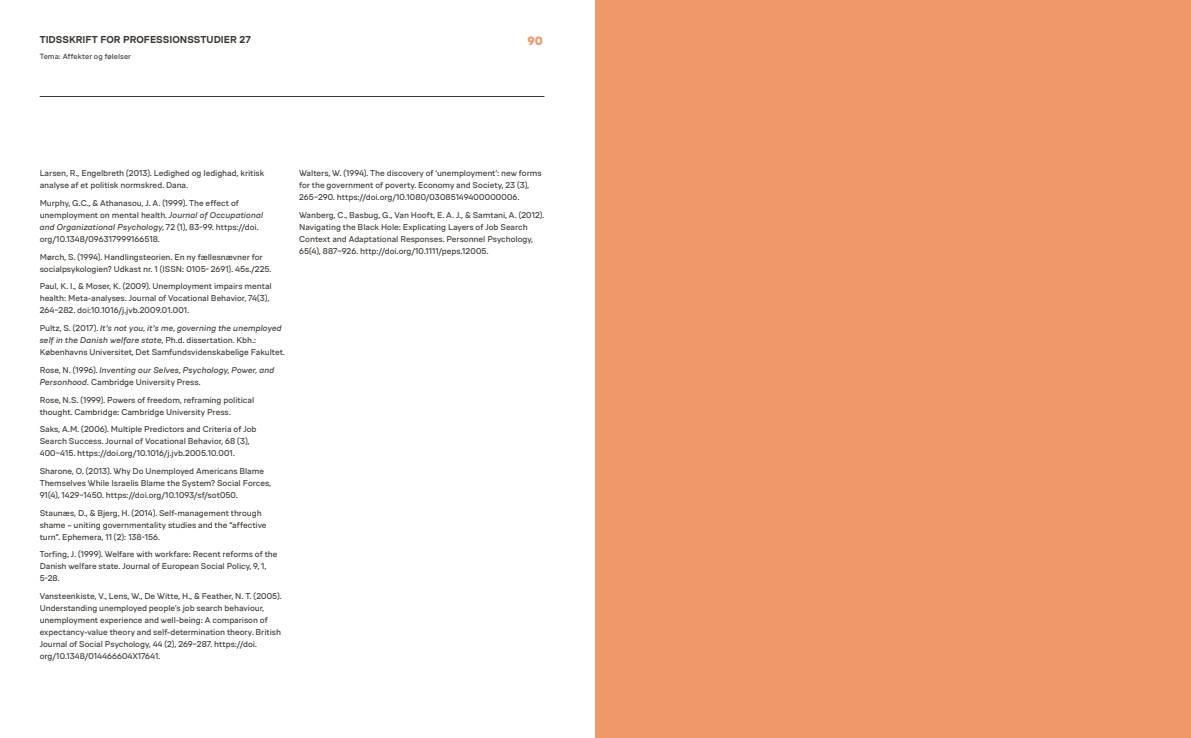
<style>
.page{position:relative;width:1191px;height:738px;background:#fff}
.page>*{position:absolute;margin:0;border:0;box-sizing:border-box;transform-origin:0 0}
.t1{font:900 12px "VIA Type";color:#f19869}
.t2{font:700 10px "VIA Type";letter-spacing:.005em;color:#3d3732}
.t3{font:8.4px/12px "VIA Type";letter-spacing:-.005em;color:#3d3732}
.t4{font:italic 8.4px/12px "VIA Type";color:#3d3732}
.t5{font:7.5px "VIA Type";letter-spacing:.01em;color:#3d3732}
.s1{font-style:italic}
.s2{font-style:normal}
</style>
<div class="page">
<hr style="left:40px;top:96px;width:504px;height:1px;background:#3d3732">
<div style="left:595px;top:0;width:596px;height:737px;background:#f19869"></div>
<p class="t2" style="left:40px;top:34px;width:212px">TIDSSKRIFT FOR PROFESSIONSSTUDIER 27</p>
<h1 class="t1" style="left:527px;top:34px;width:17px">90</h1>
<p class="t5" style="left:40px;top:52px;width:93px">Tema: Affekter og følelser</p>
<p class="t3" style="left:40px;top:167px;width:226px">Larsen, R., Engelbreth (2013). Ledighed og ledighad, kritisk analyse af et politisk normskred. Dana.</p>
<p class="t3" style="left:40px;top:197px;width:225px">Murphy, G.C., &amp; Athanasou, J. A. (1999). The effect of unemployment on mental health. <span class="s1">Journal of Occupational and Organizational Psychology</span>, 72 (1), 83-99. https://doi. org/10.1348/096317999166518.</p>
<p class="t3" style="left:40px;top:250px;width:233px">Mørch, S. (1994). Handlingsteorien. En ny fællesnævner for socialpsykologien? Udkast nr. 1 (ISSN: 0105- 2691). 45s./225.</p>
<p class="t3" style="left:40px;top:280px;width:233px">Paul, K. I., &amp; Moser, K. (2009). Unemployment impairs mental health: Meta-analyses. Journal of Vocational Behavior, 74(3),<br>264–282. doi:10.1016/j.jvb.2009.01.001.</p>
<p class="t3" style="left:40px;top:322px;width:247px">Pultz, S. (2017). <span class="s1">It's not you, it's me, governing the unemployed self in the Danish welfare state</span>, Ph.d. dissertation. Kbh.:<br>Københavns Universitet, Det Samfundsvidenskabelige Fakultet.</p>
<p class="t4" style="left:40px;top:363px;width:236px"><span class="s2">Rose, N. (1996).</span> Inventing our Selves, Psychology, Power, and<br>Personhood. <span class="s2">Cambridge University Press.</span></p>
<p class="t3" style="left:40px;top:393px;width:216px">Rose, N.S. (1999). Powers of freedom, reframing political thought. Cambridge: Cambridge University Press.</p>
<p class="t3" style="left:40px;top:423px;width:218px">Saks, A.M. (2006). Multiple Predictors and Criteria of Job<br>Search Success. Journal of Vocational Behavior, 68 (3),<br>400–415. https://doi.org/10.1016/j.jvb.2005.10.001.</p>
<p class="t3" style="left:40px;top:464px;width:233px">Sharone, O. (2013). Why Do Unemployed Americans Blame<br>Themselves While Israelis Blame the System? Social Forces,<br>91(4), 1429–1450. https://doi.org/10.1093/sf/sot050.</p>
<p class="t3" style="left:40px;top:506px;width:228px">Staunæs, D., &amp; Bjerg, H. (2014). Self-management through shame – uniting governmentality studies and the “affective turn”. Ephemera, 11 (2): 138-156.</p>
<p class="t3" style="left:40px;top:548px;width:239px">Torfing, J. (1999). Welfare with workfare: Recent reforms of the<br>Danish welfare state. Journal of European Social Policy, 9, 1,<br>5-28.</p>
<p class="t3" style="left:40px;top:589px;width:243px">Vansteenkiste, V., Lens, W., De Witte, H., &amp; Feather, N. T. (2005).<br>Understanding unemployed people’s job search behaviour, unemployment experience and well-being: A comparison of expectancy-value theory and self-determination theory. British Journal of Social Psychology, 44 (2), 269–287. https://doi. org/10.1348/014466604X17641.</p>
<p class="t3" style="left:299px;top:167px;width:244px">Walters, W. (1994). The discovery of ‘unemployment’: new forms for the government of poverty. Economy and Society, 23 (3),<br>265–290. https://doi.org/10.1080/03085149400000006.</p>
<p class="t3" style="left:299px;top:209px;width:247px">Wanberg, C., Basbug, G., Van Hooft, E. A. J., &amp; Samtani, A. (2012).<br>Navigating the Black Hole: Explicating Layers of Job Search Context and Adaptational Responses. Personnel Psychology, 65(4), 887–926. http://doi.org/10.1111/peps.12005.</p>
</div>
